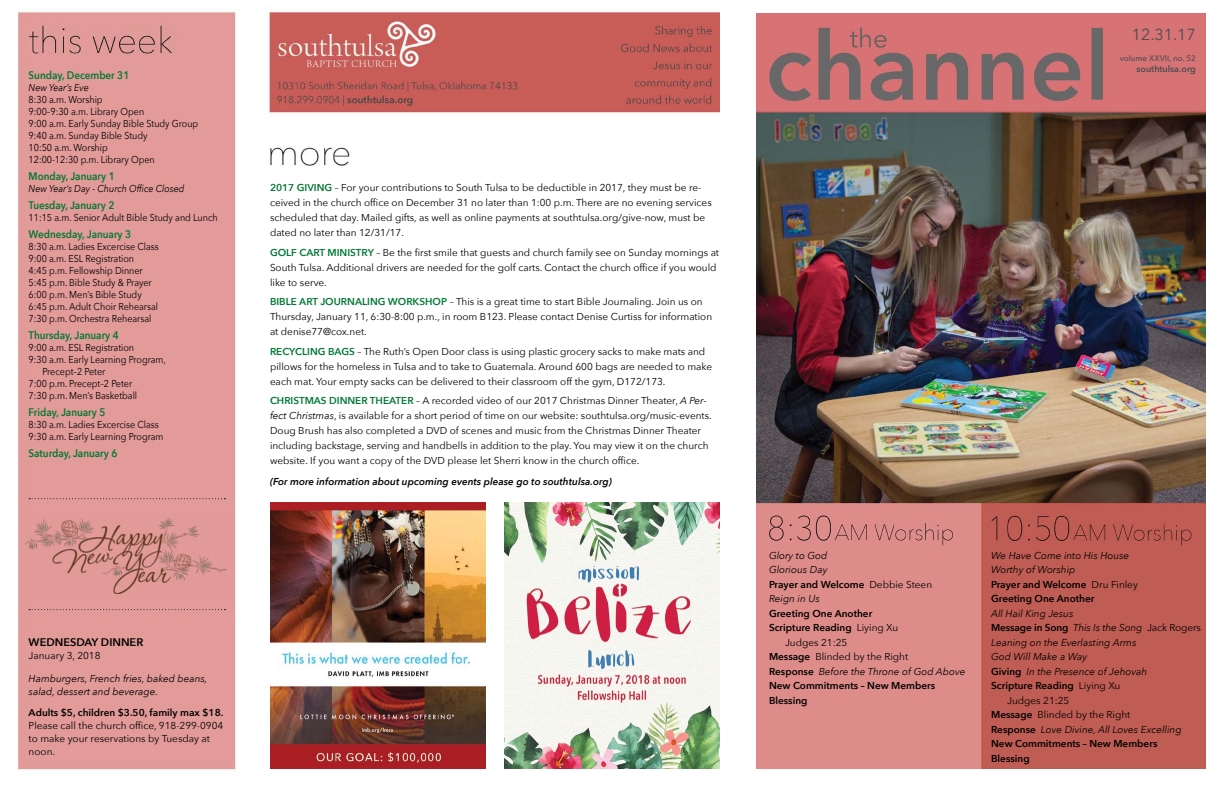
<style>
.page{position:relative;width:1224px;height:792px;background:#fff}
.page>*{position:absolute;margin:0;border:0;box-sizing:border-box;transform-origin:0 0}
.t1{font:16px "Avenir Next";color:#4d4d4f}
.t2{font:600 11px "Avenir Next";color:#007934;scale:.9 1}
.t3{font:600 11px "Avenir Next";color:#000}
.t4{font:10px/15px "Avenir Next";color:#000}
.t5{font:10px/12px "Avenir Next";color:#000;scale:.9 1}
.t6{font:italic 10px/14.5px "Avenir Next";color:#000}
.t7{font:600 10px "Avenir Next";color:#000}
.t8{font:italic 600 10px "Avenir Next";color:#000}
.t9{font:italic 10px "Avenir Next";color:#000;scale:.9 1}
.t10{font:600 9px "Avenir Next";color:#4d4d4f}
.t11{font:500 8px "Avenir Next";color:#4d4d4f}
.s1{font-weight:600;color:#007934}
.s2{font-style:italic}
.s3{font-weight:600;font-style:normal}
.s4{font-style:normal}
.s5{font-weight:400}
.s6{font-weight:600}
.s7{font-weight:400;font-style:italic}
</style>
<div class="page">
<img style="left:756px;top:13px;width:450px;height:756px">
<img style="left:16px;top:8px;width:704px;height:762px">
<svg style="left:29px;top:609px;width:196px;height:1px"></svg>
<img style="left:270px;top:502px;width:216px;height:267px">
<img style="left:504px;top:502px;width:216px;height:267px">
<svg style="left:29px;top:498px;width:196px;height:1px"></svg>
<img style="left:26px;top:517px;width:201px;height:76px">
<p class="t2" style="left:29px;top:66px;width:113px">Sunday, December 31</p>
<p class="t9" style="left:29px;top:79px;width:68px">New Year’s Eve</p>
<p class="t5" style="left:29px;top:93px;width:190px">8:30 a.m. Worship<br>9:00–9:30 a.m. Library Open<br>9:00 a.m. Early Sunday Bible Study Group<br>9:40 a.m. Sunday Bible Study<br>10:50 a.m. Worship<br>12:00-12:30 p.m. Library Open</p>
<p class="t2" style="left:29px;top:167px;width:97px">Monday, January 1</p>
<p class="t9" style="left:29px;top:180px;width:175px">New Year’s Day - Church Office Closed</p>
<p class="t2" style="left:29px;top:196px;width:97px">Tuesday, January 2</p>
<p class="t5" style="left:29px;top:211px;width:212px">11:15 a.m. Senior Adult Bible Study and Lunch</p>
<p class="t2" style="left:29px;top:225px;width:115px">Wednesday, January 3</p>
<p class="t5" style="left:29px;top:240px;width:146px">8:30 a.m. Ladies Excercise Class<br>9:00 a.m. ESL Registration<br>4:45 p.m. Fellowship Dinner<br>5:45 p.m. Bible Study &amp; Prayer<br>6:00 p.m. Men’s Bible Study<br>6:45 p.m. Adult Choir Rehearsal<br>7:30 p.m. Orchestra Rehearsal</p>
<p class="t2" style="left:29px;top:326px;width:102px">Thursday, January 4</p>
<p class="t5" style="left:29px;top:341px;width:119px">9:00 a.m. ESL Registration</p>
<p class="t5" style="left:29px;top:353px;width:154px">9:30 a.m. Early Learning Program,</p>
<p class="t5" style="left:43px;top:365px;width:72px">Precept–2 Peter</p>
<p class="t5" style="left:29px;top:377px;width:117px">7:00 p.m. Precept–2 Peter</p>
<p class="t5" style="left:29px;top:389px;width:122px">7:30 p.m. Men’s Basketball</p>
<p class="t2" style="left:29px;top:403px;width:87px">Friday, January 5</p>
<p class="t5" style="left:29px;top:418px;width:151px">8:30 a.m. Ladies Excercise Class<br>9:30 a.m. Early Learning Program</p>
<p class="t2" style="left:29px;top:444px;width:100px">Saturday, January 6</p>
<p class="t4" style="left:270px;top:180px;width:443px"><span class="s1">2017 GIVING</span> – For your contributions to South Tulsa to be deductible in 2017, they must be re&shy;ceived in the church office on December 31 no later than 1:00 p.m. There are no evening services scheduled that day. Mailed gifts, as well as online payments at southtulsa.org/give-now, must be dated no later than 12/31/17.</p>
<p class="t4" style="left:270px;top:244px;width:451px"><span class="s1">GOLF CART MINISTRY</span> – Be the first smile that guests and church family see on Sunday mornings at<br>South Tulsa. Additional drivers are needed for the golf carts. Contact the church office if you would like to serve.</p>
<p class="t4" style="left:270px;top:294px;width:444px"><span class="s1">BIBLE ART JOURNALING WORKSHOP</span> – This is a great time to start Bible Journaling. Join us on<br>Thursday, January 11, 6:30-8:00 p.m., in room B123. Please contact Denise Curtiss for information at denise77@cox.net.</p>
<p class="t4" style="left:270px;top:343px;width:444px"><span class="s1">RECYCLING BAGS</span> – The Ruth’s Open Door class is using plastic grocery sacks to make mats and pillows for the homeless in Tulsa and to take to Guatemala. Around 600 bags are needed to make each mat. Your empty sacks can be delivered to their classroom off the gym, D172/173.</p>
<p class="t4" style="left:270px;top:393px;width:443px"><span class="s1">CHRISTMAS DINNER THEATER</span> – A recorded video of our 2017 Christmas Dinner Theater, <span class="s2">A Per&shy;fect Christmas</span>, is available for a short period of time on our website: southtulsa.org/music-events.<br>Doug Brush has also completed a DVD of scenes and music from the Christmas Dinner Theater including backstage, serving and handbells in addition to the play. You may view it on the church website. If you want a copy of the DVD please let Sherri know in the church office.</p>
<p class="t8" style="left:270px;top:473px;width:343px">(For more information about upcoming events please go to southtulsa.org)</p>
<p class="t3" style="left:29px;top:633px;width:116px">WEDNESDAY DINNER</p>
<p class="t4" style="left:29px;top:647px;width:73px">January 3, 2018</p>
<p class="t6" style="left:29px;top:671px;width:180px;line-height:13px">Hamburgers, French fries, baked beans, salad, dessert and beverage.</p>
<p class="t7" style="left:29px;top:704px;width:196px">Adults $5, children $3.50, family max $18.</p>
<p class="t4" style="left:29px;top:718px;width:196px;line-height:13px">Please call the church office, 918-299-0904 to make your reservations by Tuesday at noon.</p>
<h1 class="t1" style="left:1132px;top:21px;width:65px">12.31.17</h1>
<p class="t11" style="left:1120px;top:52px;width:78px">volume XXVII, no. 52</p>
<p class="t10" style="left:1137px;top:61px;width:61px">southtulsa.org</p>
<p class="t6" style="left:769px;top:547px;width:165px">Glory to God<br>Glorious Day<br><span class="s3">Prayer and Welcome</span> <span class="s4">Debbie Steen<br></span>Reign in Us</p>
<p class="t7" style="left:769px;top:604px;width:105px">Greeting One Another</p>
<p class="t7" style="left:769px;top:619px;width:131px">Scripture Reading <span class="s5">Liying Xu</span></p>
<p class="t4" style="left:785px;top:634px;width:64px">Judges 21:25</p>
<p class="t4" style="left:769px;top:649px;width:141px"><span class="s6">Message</span> Blinded by the Right</p>
<p class="t6" style="left:769px;top:663px;width:198px"><span class="s3">Response</span> Before the Throne of God Above</p>
<p class="t7" style="left:769px;top:677px;width:168px">New Commitments – New Members</p>
<p class="t7" style="left:769px;top:691px;width:40px">Blessing</p>
<p class="t6" style="left:991px;top:547px;width:148px">We Have Come into His House<br>Worthy of Worship<br><span class="s3">Prayer and Welcome</span> <span class="s4">Dru Finley<br></span><span class="s3">Greeting One Another</span></p>
<p class="t6" style="left:991px;top:605px;width:84px">All Hail King Jesus</p>
<p class="t7" style="left:991px;top:619px;width:211px">Message in Song <span class="s7">This Is the Song</span> <span class="s5">Jack Rogers</span></p>
<p class="t6" style="left:991px;top:634px;width:147px">Leaning on the Everlasting Arms</p>
<p class="t6" style="left:991px;top:649px;width:98px">God Will Make a Way</p>
<p class="t6" style="left:991px;top:663px;width:158px"><span class="s3">Giving</span> In the Presence of Jehovah</p>
<p class="t7" style="left:991px;top:677px;width:131px">Scripture Reading <span class="s5">Liying Xu</span></p>
<p class="t4" style="left:1007px;top:692px;width:64px">Judges 21:25</p>
<p class="t4" style="left:991px;top:707px;width:141px"><span class="s6">Message</span> Blinded by the Right</p>
<p class="t6" style="left:991px;top:721px;width:192px"><span class="s3">Response</span> Love Divine, All Loves Excelling</p>
<p class="t7" style="left:991px;top:735px;width:168px">New Commitments – New Members</p>
<p class="t7" style="left:991px;top:749px;width:40px">Blessing</p>
</div>
